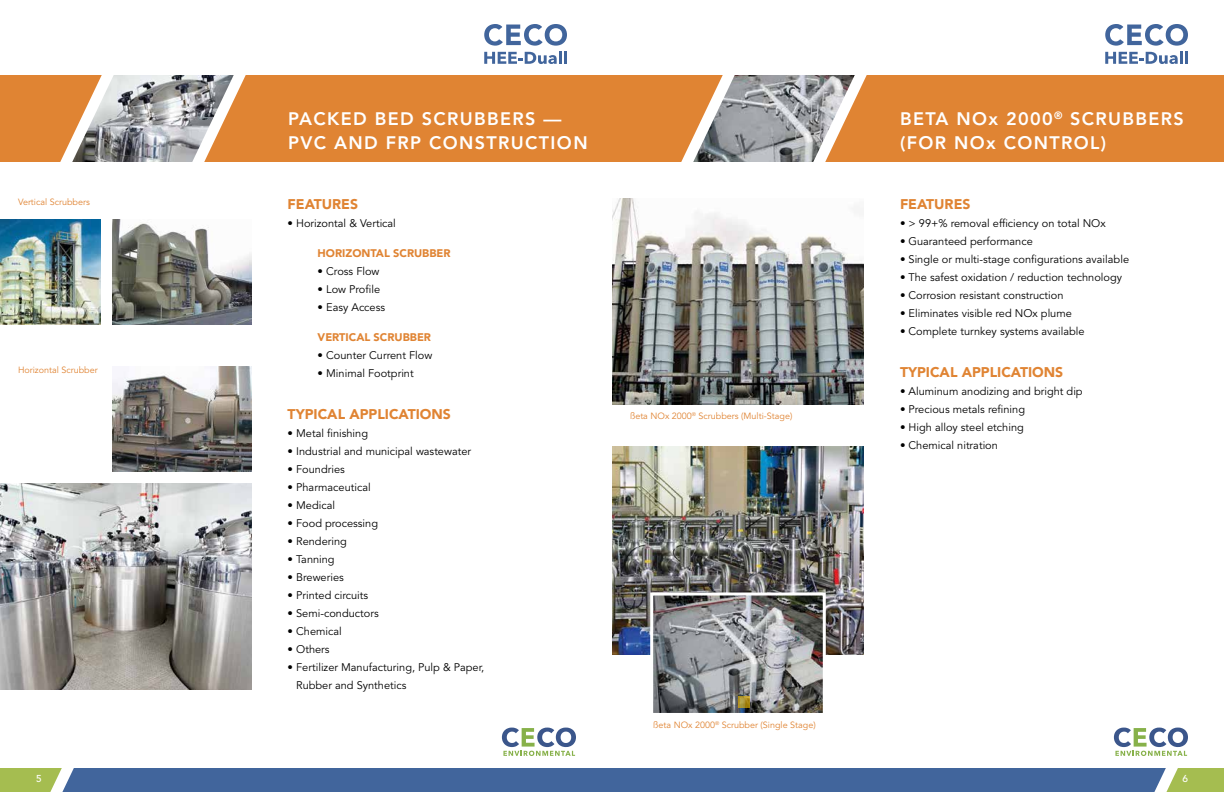
<style>
.page{position:relative;width:1224px;height:792px;background:#fff}
.page>*{position:absolute;margin:0;border:0;box-sizing:border-box;transform-origin:0 0}
.t1{font:800 18px/24px "Avenir LT Std";letter-spacing:.075em;color:#fff}
.t2{font:900 14px "Avenir LT Std";color:#e08433}
.t3{font:11px/18px "Avenir LT Std";color:#000}
.t4{font:900 11px "Avenir LT Std";color:#e08433}
.t5{font:500 10px "Avenir LT Std";color:#fff}
.t6{font:9px "Avenir LT Std";color:#e08433}
</style>
<div class="page">
<img style="left:612px;top:446px;width:252px;height:208px">
<svg style="left:0;top:768px;width:1224px;height:24px;background:#4d6f97"></svg>
<img style="left:0;top:220px;width:100px;height:104px">
<img style="left:112px;top:220px;width:140px;height:104px">
<img style="left:612px;top:198px;width:252px;height:206px">
<img style="left:649px;top:591px;width:178px;height:122px">
<svg style="left:1105px;top:24px;width:83px;height:40px"></svg>
<svg style="left:0;top:75px;width:1224px;height:87px;background:#d38d50"></svg>
<svg style="left:484px;top:24px;width:83px;height:40px"></svg>
<img style="left:112px;top:366px;width:140px;height:105px">
<svg style="left:1114px;top:728px;width:74px;height:28px"></svg>
<svg style="left:502px;top:728px;width:74px;height:28px"></svg>
<img style="left:0;top:483px;width:252px;height:207px">
<svg style="left:738px;top:696px;width:12px;height:12px"></svg>
<h1 class="t1" style="left:288px;top:109px;width:301px">PACKED BED SCRUBBERS —<br>PVC AND FRP CONSTRUCTION</h1>
<h1 class="t1" style="left:900px;top:109px;width:285px">BETA NOx 2000<sup>®</sup> SCRUBBERS (FOR NOx CONTROL)</h1>
<p class="t6" style="left:18px;top:198px;width:73px">Vertical Scrubbers</p>
<p class="t2" style="left:288px;top:198px;width:72px">FEATURES</p>
<p class="t3" style="left:288px;top:215px;width:110px">• Horizontal &amp; Vertical</p>
<p class="t4" style="left:318px;top:248px;width:134px">HORIZONTAL SCRUBBER</p>
<p class="t3" style="left:318px;top:263px;width:63px">• Cross Flow</p>
<p class="t3" style="left:318px;top:281px;width:64px">• Low Profile</p>
<p class="t3" style="left:318px;top:299px;width:69px">• Easy Access</p>
<p class="t4" style="left:318px;top:332px;width:115px">VERTICAL SCRUBBER</p>
<p class="t3" style="left:318px;top:347px;width:116px">• Counter Current Flow</p>
<p class="t3" style="left:318px;top:365px;width:98px">• Minimal Footprint</p>
<p class="t2" style="left:288px;top:408px;width:165px">TYPICAL APPLICATIONS</p>
<p class="t3" style="left:288px;top:425px;width:82px">• Metal finishing</p>
<p class="t3" style="left:288px;top:443px;width:185px">• Industrial and municipal wastewater</p>
<p class="t3" style="left:288px;top:461px;width:59px">• Foundries</p>
<p class="t3" style="left:288px;top:479px;width:85px">• Pharmaceutical</p>
<p class="t3" style="left:288px;top:497px;width:49px">• Medical</p>
<p class="t3" style="left:288px;top:515px;width:92px">• Food processing</p>
<p class="t3" style="left:288px;top:533px;width:61px">• Rendering</p>
<p class="t3" style="left:288px;top:551px;width:49px">• Tanning</p>
<p class="t3" style="left:288px;top:569px;width:58px">• Breweries</p>
<p class="t3" style="left:288px;top:587px;width:82px">• Printed circuits</p>
<p class="t3" style="left:288px;top:605px;width:93px">• Semi-conductors</p>
<p class="t3" style="left:288px;top:623px;width:56px">• Chemical</p>
<p class="t3" style="left:288px;top:641px;width:43px">• Others</p>
<p class="t3" style="left:296px;top:659px;width:190px;text-indent:-9px">• Fertilizer Manufacturing, Pulp &amp; Paper,<br>Rubber and Synthetics</p>
<p class="t6" style="left:18px;top:366px;width:81px">Horizontal Scrubber</p>
<p class="t6" style="left:630px;top:412px;width:164px">ßeta NOx 2000<sup>®</sup> Scrubbers (Multi-Stage)</p>
<p class="t2" style="left:900px;top:198px;width:72px">FEATURES</p>
<p class="t3" style="left:900px;top:215px;width:207px">• &gt; 99+% removal efficiency on total NOx</p>
<p class="t3" style="left:900px;top:233px;width:134px">• Guaranteed performance</p>
<p class="t3" style="left:900px;top:251px;width:231px">• Single or multi-stage configurations available</p>
<p class="t3" style="left:900px;top:269px;width:224px">• The safest oxidation / reduction technology</p>
<p class="t3" style="left:900px;top:287px;width:165px">• Corrosion resistant construction</p>
<p class="t3" style="left:900px;top:305px;width:173px">• Eliminates visible red NOx plume</p>
<p class="t3" style="left:900px;top:323px;width:186px">• Complete turnkey systems available</p>
<p class="t2" style="left:900px;top:366px;width:165px">TYPICAL APPLICATIONS</p>
<p class="t3" style="left:900px;top:383px;width:184px">• Aluminum anodizing and bright dip</p>
<p class="t3" style="left:900px;top:401px;width:127px">• Precious metals refining</p>
<p class="t3" style="left:900px;top:419px;width:125px">• High alloy steel etching</p>
<p class="t3" style="left:900px;top:437px;width:99px">• Chemical nitration</p>
<p class="t6" style="left:653px;top:721px;width:164px">ßeta NOx 2000<sup>®</sup> Scrubber (Single Stage)</p>
<p class="t5" style="left:36px;top:772px;width:7px">5</p>
<p class="t5" style="left:1182px;top:772px;width:7px">6</p>
</div>
